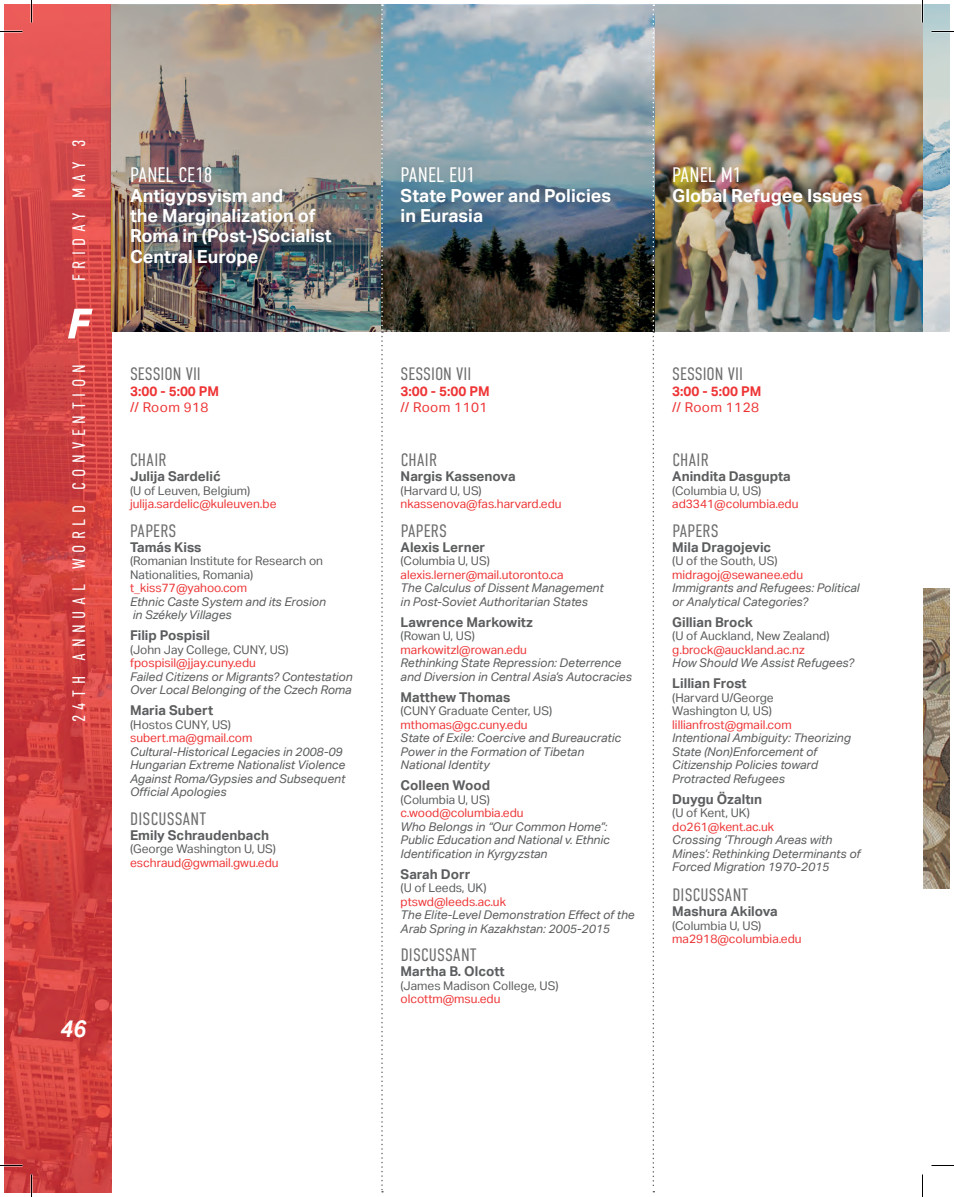
<style>
.page{position:relative;width:954px;height:1197px;background:#fff}
.page>*{position:absolute;margin:0;border:0;box-sizing:border-box;transform-origin:0 0}
.t1{font:italic 700 54px "Proxima Nova Cond";color:#fff}
.t2{font:italic 700 24px "Aktiv Grotesk";color:#fff;scale:.9 1}
.t3{font:300 21px "DIN Condensed";color:#fff}
.t4{font:700 18px/20.2px "Aktiv Grotesk";color:#fff}
.t5{font:300 18px "DIN Condensed";letter-spacing:.01em;color:#6e6d6e}
.t6{font:300 18px "DIN Condensed";letter-spacing:.31em;color:#fff}
.t7{font:700 13.5px "Aktiv Grotesk";color:#5b5d5f}
.t8{font:700 13.5px "Aktiv Grotesk";color:#ee3536}
.t9{font:13.5px "Aktiv Grotesk";letter-spacing:.03em;color:#ee3536}
.t10{font:italic 12px/13.5px "Aktiv Grotesk";color:#5b5d5f}
.t11{font:12px "Aktiv Grotesk";color:#ee3536}
.t12{font:12px/13.5px "Aktiv Grotesk";color:#5b5d5f}
</style>
<div class="page">
<img style="left:4px;top:4px;width:107px;height:1188px">
<img style="left:383px;top:5px;width:539px;height:327px">
<img style="left:110px;top:5px;width:271px;height:327px">
<div style="left:123px;top:158px;width:216px;height:116px;background:#5b5d5f;opacity:.45"></div>
<div style="left:393px;top:158px;width:226px;height:73px;background:#5b5d5f;opacity:.45"></div>
<svg style="left:381px;top:4px;width:2px;height:1188px"></svg>
<svg style="left:653px;top:4px;width:1px;height:1188px"></svg>
<div style="left:665px;top:158px;width:205px;height:56px;background:#5b5d5f;opacity:.45"></div>
<svg style="left:923px;top:4px;width:27px;height:328px;background:#c4d0d3"></svg>
<svg style="left:923px;top:588px;width:27px;height:300px;background:#8e7d67"></svg>
<svg style="left:0;top:31px;width:22px;height:1px"></svg>
<svg style="left:932px;top:31px;width:22px;height:1px"></svg>
<svg style="left:0;top:1165px;width:22px;height:1px"></svg>
<svg style="left:932px;top:1165px;width:22px;height:1px"></svg>
<svg style="left:31px;top:0;width:1px;height:22px"></svg>
<svg style="left:31px;top:1174px;width:1px;height:23px"></svg>
<svg style="left:922px;top:0;width:1px;height:22px"></svg>
<svg style="left:922px;top:1174px;width:1px;height:23px"></svg>
<h3 class="t6" style="left:69px;top:281px;width:143px;rotate:-90deg">FRIDAY MAY 3</h3>
<h1 class="t1" style="left:68px;top:291px;width:24px">F</h1>
<h3 class="t6" style="left:69px;top:722px;width:359px;rotate:-90deg">24TH ANNUAL WORLD CONVENTION</h3>
<h3 class="t3" style="left:130px;top:163px;width:84px">PANEL CE18</h3>
<h3 class="t4" style="left:130px;top:185px;width:203px">Antigypsyism and<br>the Marginalization of<br>Roma in (Post-)Socialist<br>Central Europe</h3>
<h3 class="t5" style="left:130px;top:364px;width:72px">SESSION VII</h3>
<p class="t8" style="left:130px;top:383px;width:91px">3:00 - 5:00 PM</p>
<p class="t9" style="left:130px;top:399px;width:80px">// Room 918</p>
<h3 class="t5" style="left:130px;top:450px;width:38px">CHAIR</h3>
<p class="t7" style="left:130px;top:468px;width:92px">Julija Sardelić</p>
<p class="t12" style="left:130px;top:484px;width:122px">(U of Leuven, Belgium)</p>
<p class="t11" style="left:130px;top:497px;width:148px">julija.sardelic@kuleuven.be</p>
<h3 class="t5" style="left:130px;top:521px;width:48px">PAPERS</h3>
<p class="t7" style="left:130px;top:539px;width:73px">Tamás Kiss</p>
<p class="t12" style="left:130px;top:554px;width:194px">(Romanian Institute for Research on<br>Nationalities, Romania)</p>
<p class="t11" style="left:130px;top:581px;width:119px">t_kiss77@yahoo.com</p>
<p class="t10" style="left:130px;top:595px;width:197px">Ethnic Caste System and its Erosion in Székely Villages</p>
<p class="t7" style="left:130px;top:627px;width:82px">Filip Pospisil</p>
<p class="t12" style="left:130px;top:643px;width:160px">(John Jay College, CUNY, US)</p>
<p class="t11" style="left:130px;top:656px;width:127px">fpospisil@jjay.cuny.edu</p>
<p class="t10" style="left:130px;top:670px;width:224px">Failed Citizens or Migrants? Contestation<br>Over Local Belonging of the Czech Roma</p>
<p class="t7" style="left:130px;top:702px;width:85px">Maria Subert</p>
<p class="t12" style="left:130px;top:718px;width:102px">(Hostos CUNY, US)</p>
<p class="t11" style="left:130px;top:731px;width:124px">subert.ma@gmail.com</p>
<p class="t10" style="left:130px;top:745px;width:217px">Cultural-Historical Legacies in 2008-09<br>Hungarian Extreme Nationalist Violence Against Roma/Gypsies and Subsequent Official Apologies</p>
<h3 class="t5" style="left:130px;top:809px;width:78px">DISCUSSANT</h3>
<p class="t7" style="left:130px;top:827px;width:140px">Emily Schraudenbach</p>
<p class="t12" style="left:130px;top:842px;width:147px">(George Washington U, US)</p>
<p class="t11" style="left:130px;top:856px;width:150px">eschraud@gwmail.gwu.edu</p>
<h2 class="t2" style="left:60px;top:1014px;width:30px">46</h2>
<h3 class="t3" style="left:401px;top:163px;width:76px">PANEL EU1</h3>
<h3 class="t4" style="left:401px;top:185px;width:212px">State Power and Policies in Eurasia</h3>
<h3 class="t3" style="left:672px;top:163px;width:71px">PANEL M1</h3>
<h3 class="t4" style="left:672px;top:185px;width:192px">Global Refugee Issues</h3>
<h3 class="t5" style="left:401px;top:364px;width:72px">SESSION VII</h3>
<p class="t8" style="left:401px;top:383px;width:91px">3:00 - 5:00 PM</p>
<p class="t9" style="left:401px;top:399px;width:88px">// Room 1101</p>
<h3 class="t5" style="left:401px;top:450px;width:38px">CHAIR</h3>
<p class="t7" style="left:401px;top:468px;width:116px">Nargis Kassenova</p>
<p class="t12" style="left:401px;top:484px;width:83px">(Harvard U, US)</p>
<p class="t11" style="left:401px;top:497px;width:162px">nkassenova@fas.harvard.edu</p>
<h3 class="t5" style="left:401px;top:521px;width:48px">PAPERS</h3>
<p class="t7" style="left:401px;top:539px;width:86px">Alexis Lerner</p>
<p class="t12" style="left:401px;top:554px;width:91px">(Columbia U, US)</p>
<p class="t11" style="left:401px;top:568px;width:165px">alexis.lerner@mail.utoronto.ca</p>
<p class="t10" style="left:401px;top:581px;width:205px">The Calculus of Dissent Management in Post-Soviet Authoritarian States</p>
<p class="t7" style="left:401px;top:614px;width:134px">Lawrence Markowitz</p>
<p class="t12" style="left:401px;top:629px;width:76px">(Rowan U, US)</p>
<p class="t11" style="left:401px;top:643px;width:128px">markowitzl@rowan.edu</p>
<p class="t10" style="left:401px;top:656px;width:233px">Rethinking State Repression: Deterrence and Diversion in Central Asia’s Autocracies</p>
<p class="t7" style="left:401px;top:689px;width:111px">Matthew Thomas</p>
<p class="t12" style="left:401px;top:704px;width:153px">(CUNY Graduate Center, US)</p>
<p class="t11" style="left:401px;top:718px;width:128px">mthomas@gc.cuny.edu</p>
<p class="t10" style="left:401px;top:731px;width:222px">State of Exile: Coercive and Bureaucratic<br>Power in the Formation of Tibetan<br>National Identity</p>
<p class="t7" style="left:401px;top:777px;width:91px">Colleen Wood</p>
<p class="t12" style="left:401px;top:793px;width:91px">(Columbia U, US)</p>
<p class="t11" style="left:401px;top:806px;width:124px">c.wood@columbia.edu</p>
<p class="t10" style="left:401px;top:820px;width:211px">Who Belongs in “Our Common Home”:<br>Public Education and National v. Ethnic<br>Identification in Kyrgyzstan</p>
<p class="t7" style="left:401px;top:866px;width:71px">Sarah Dorr</p>
<p class="t12" style="left:401px;top:881px;width:88px">(U of Leeds, UK)</p>
<p class="t11" style="left:401px;top:895px;width:107px">ptswd@leeds.ac.uk</p>
<p class="t10" style="left:401px;top:908px;width:236px">The Elite-Level Demonstration Effect of the<br>Arab Spring in Kazakhstan: 2005-2015</p>
<h3 class="t5" style="left:401px;top:945px;width:78px">DISCUSSANT</h3>
<p class="t7" style="left:401px;top:963px;width:106px">Martha B. Olcott</p>
<p class="t12" style="left:401px;top:979px;width:159px">(James Madison College, US)</p>
<p class="t11" style="left:401px;top:992px;width:101px">olcottm@msu.edu</p>
<h3 class="t5" style="left:672px;top:364px;width:72px">SESSION VII</h3>
<p class="t8" style="left:672px;top:383px;width:91px">3:00 - 5:00 PM</p>
<p class="t9" style="left:672px;top:399px;width:88px">// Room 1128</p>
<h3 class="t5" style="left:672px;top:450px;width:38px">CHAIR</h3>
<p class="t7" style="left:672px;top:468px;width:120px">Anindita Dasgupta</p>
<p class="t12" style="left:672px;top:484px;width:91px">(Columbia U, US)</p>
<p class="t11" style="left:672px;top:497px;width:128px">ad3341@columbia.edu</p>
<h3 class="t5" style="left:672px;top:521px;width:48px">PAPERS</h3>
<p class="t7" style="left:672px;top:539px;width:101px">Mila Dragojevic</p>
<p class="t12" style="left:672px;top:554px;width:107px">(U of the South, US)</p>
<p class="t11" style="left:672px;top:568px;width:132px">midragoj@sewanee.edu</p>
<p class="t10" style="left:672px;top:581px;width:189px">Immigrants and Refugees: Political or Analytical Categories?</p>
<p class="t7" style="left:672px;top:614px;width:82px">Gillian Brock</p>
<p class="t12" style="left:672px;top:629px;width:159px">(U of Auckland, New Zealand)</p>
<p class="t11" style="left:672px;top:643px;width:134px">g.brock@auckland.ac.nz</p>
<p class="t10" style="left:672px;top:656px;width:183px">How Should We Assist Refugees?</p>
<p class="t7" style="left:672px;top:675px;width:76px">Lillian Frost</p>
<p class="t12" style="left:672px;top:691px;width:103px">(Harvard U/George<br>Washington U, US)</p>
<p class="t11" style="left:672px;top:718px;width:121px">lillianfrost@gmail.com</p>
<p class="t10" style="left:672px;top:731px;width:180px">Intentional Ambiguity: Theorizing<br>State (Non)Enforcement of<br>Citizenship Policies toward<br>Protracted Refugees</p>
<p class="t7" style="left:672px;top:791px;width:91px">Duygu Özaltın</p>
<p class="t12" style="left:672px;top:806px;width:79px">(U of Kent, UK)</p>
<p class="t11" style="left:672px;top:820px;width:103px">do261@kent.ac.uk</p>
<p class="t10" style="left:672px;top:833px;width:190px">Crossing ‘Through Areas with<br>Mines’: Rethinking Determinants of<br>Forced Migration 1970-2015</p>
<h3 class="t5" style="left:672px;top:885px;width:78px">DISCUSSANT</h3>
<p class="t7" style="left:672px;top:903px;width:107px">Mashura Akilova</p>
<p class="t12" style="left:672px;top:919px;width:91px">(Columbia U, US)</p>
<p class="t11" style="left:672px;top:932px;width:131px">ma2918@columbia.edu</p>
</div>
